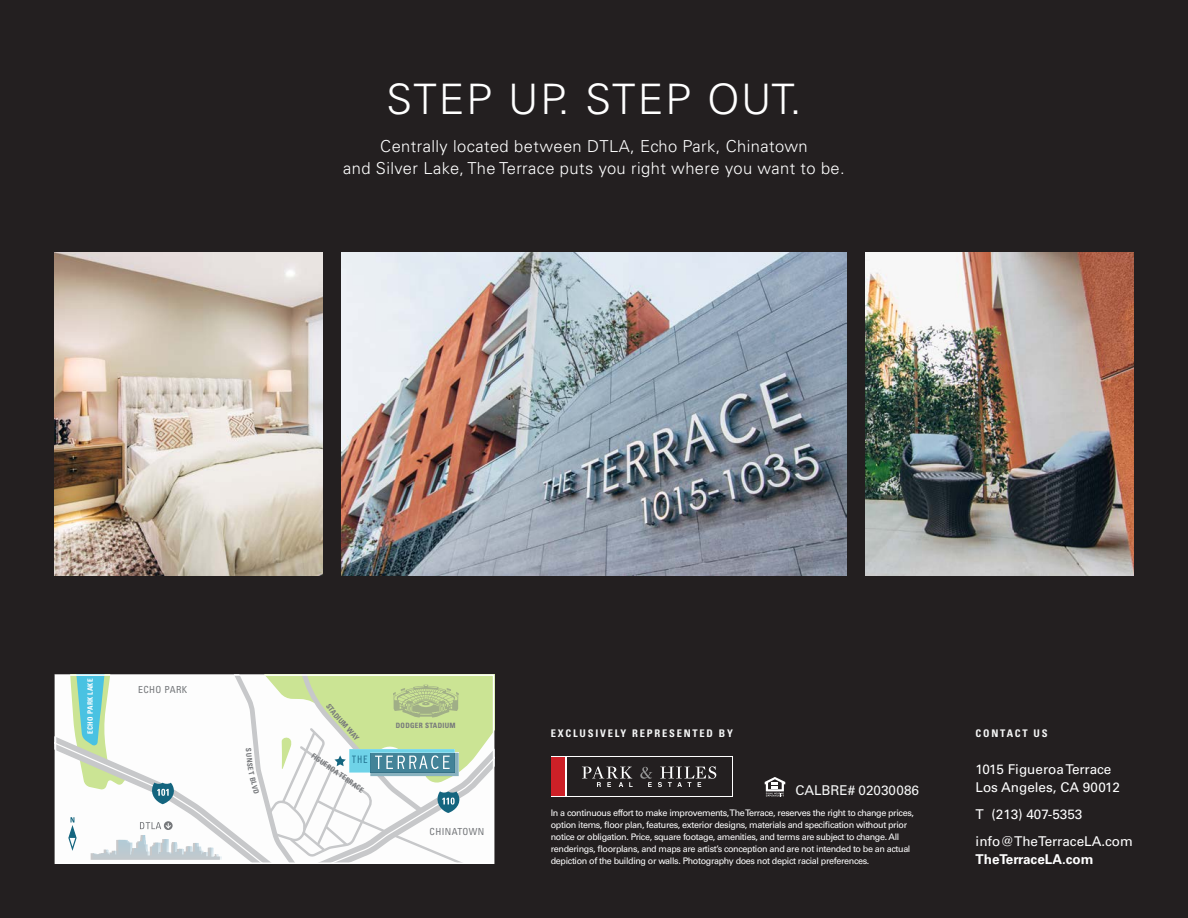
<style>
.page{position:relative;width:1188px;height:918px;background:#231f20}
.page>*{position:absolute;margin:0;border:0;box-sizing:border-box;transform-origin:0 0}
.t1{font:300 42px "Univers";letter-spacing:.05em;color:#fff}
.t2{font:300 16.5px/22.5px "Univers";letter-spacing:.025em;color:#fff;text-align:center}
.t3{font:13.5px "Univers";color:#fff}
.t4{font:700 13.5px "Univers";color:#fff}
.t5{font:13.5px "Univers";color:#f5f6f6}
.t6{font:700 condensed 10.5px "Univers";letter-spacing:.17em;color:#f5f6f6}
.t7{font:condensed 9.75px "Univers";letter-spacing:.04em;color:#76787b}
.t8{font:9px/12px "Univers";letter-spacing:-.04em;color:#fff}
.t9{font:700 condensed 7.35px "Univers";letter-spacing:.04em;color:#76787b}
.t10{font:700 condensed 7.35px "Univers";letter-spacing:.04em;color:#fff}
</style>
<div class="page">
<svg style="left:765px;top:777px;width:20px;height:20px"></svg>
<div style="left:551px;top:756px;width:181px;height:41px;background:#fff"></div>
<div style="left:567px;top:757px;width:164px;height:39px;background:#231f20"></div>
<div style="left:552px;top:757px;width:13px;height:39px;background:#cd2027"></div>
<svg style="left:582px;top:766px;width:134px;height:21px"></svg>
<img style="left:341px;top:253px;width:506px;height:322px">
<img style="left:55px;top:253px;width:268px;height:322px">
<img style="left:866px;top:253px;width:268px;height:322px">
<svg style="left:55px;top:674px;width:439px;height:190px;background:#e1ebdf"></svg>
<p class="t1" style="left:386px;top:74px;width:417px">STEP UP. STEP OUT.</p>
<p class="t2" style="left:343px;top:135px;width:503px">Centrally located between DTLA, Echo Park, Chinatown<br>and Silver Lake, The Terrace puts you right where you want to be.</p>
<p class="t10" style="left:86px;top:734px;width:57px;rotate:-90deg">ECHO PARK LAKE</p>
<p class="t7" style="left:138px;top:683px;width:51px">ECHO PARK</p>
<p class="t9" style="left:253px;top:748px;width:20px;rotate:84deg">SUNS</p>
<p class="t9" style="left:255px;top:770px;width:25px;rotate:76deg">T BLVD</p>
<p class="t9" style="left:341px;top:715px;width:31px;rotate:48deg">IUM WAY</p>
<p class="t9" style="left:315px;top:751px;width:64px;rotate:35deg">FIGUEROA TERRACE</p>
<p class="t9" style="left:396px;top:721px;width:61px">DODGER STADIUM</p>
<p class="t7" style="left:430px;top:826px;width:56px">CHINATOWN</p>
<p class="t6" style="left:551px;top:727px;width:184px">EXCLUSIVELY REPRESENTED BY</p>
<p class="t6" style="left:976px;top:727px;width:74px">CONTACT US</p>
<p class="t5" style="left:795px;top:783px;width:125px">CALBRE# 02030086</p>
<p class="t8" style="left:551px;top:807px;width:365px">In a continuous effort to make improvements, The Terrace, reserves the right to change prices, option items, floor plan, features, exterior designs, materials and specification without prior notice or obligation. Price, square footage, amenities, and terms are subject to change. All renderings, floorplans, and maps are artist’s conception and are not intended to be an actual depiction of the building or walls. Photography does not depict racial preferences.</p>
<p class="t3" style="left:976px;top:761px;width:137px">1015 Figueroa Terrace</p>
<p class="t3" style="left:976px;top:779px;width:146px">Los Angeles, CA 90012</p>
<p class="t3" style="left:976px;top:806px;width:108px">T (213) 407-5353</p>
<p class="t3" style="left:976px;top:833px;width:159px">info@TheTerraceLA.com</p>
<p class="t4" style="left:976px;top:851px;width:119px">TheTerraceLA.com</p>
</div>
